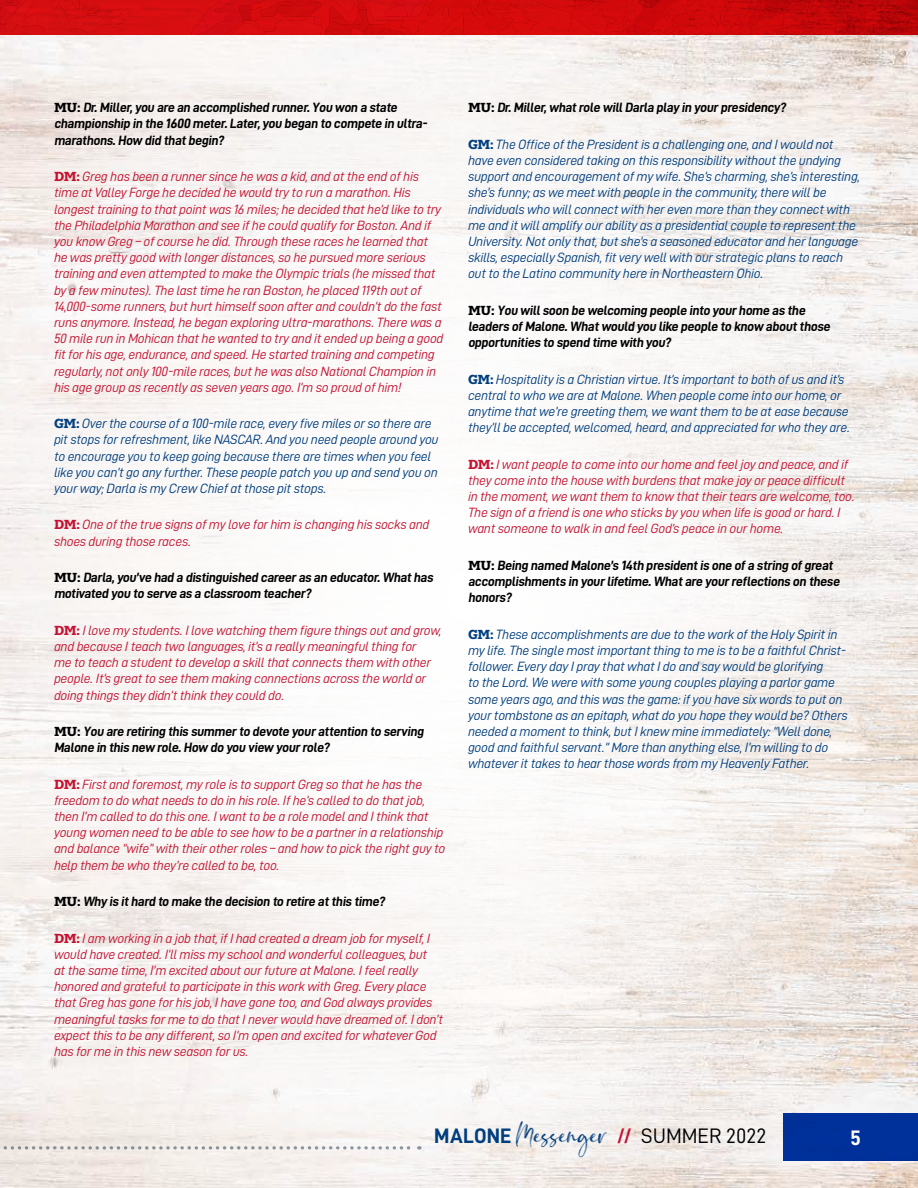
<style>
.page{position:relative;width:918px;height:1188px;background:#fff}
.page>*{position:absolute;margin:0;border:0;box-sizing:border-box;transform-origin:0 0}
.t1{font:49.5px "Greatlove";letter-spacing:.005em;color:#003e7e}
.t2{font:21px "D DIN";color:#000}
.t3{font:21px "D DIN Bold";letter-spacing:.005em;color:#003e7e}
.t4{font:21px "D DIN Bold";color:#fff}
.t5{font:13.5px/16.2px "D DIN Italic";letter-spacing:-.02em;color:#c41230}
.t6{font:13.5px/16.2px "D DIN Italic";letter-spacing:-.02em;color:#003e7e}
.t7{font:13.5px/16.2px "D DIN Bold";color:#000}
.s1{font-family:"Majora Pro";font-weight:800}
.s2{font-family:"D DIN Bold";color:#c41230}
</style>
<div class="page">
<img style="left:0;top:34px;width:918px;height:1154px">
<svg style="left:0;top:0;width:918px;height:34px;background:#ce0a0c"></svg>
<div style="left:783px;top:1114px;width:135px;height:47px;background:#00309a"></div>
<svg style="left:0;top:1146px;width:420px;height:4px"></svg>
<p class="t7" style="left:54px;top:99px;width:377px"><span class="s1">MU:</span> Dr.Miller,you are an accomplished runner.You won a state championship in the 1600 meter.Later,you began to compete in ultra&shy;marathons.How did that begin?</p>
<p class="t5" style="left:54px;top:168px;width:391px"><span class="s1">DM:</span> Greg has been a runner since he was a kid, and at the end of his time at Valley Forge he decided he would try to run a marathon. His longest training to that point was 16 miles; he decided that he’d like to try the Philadelphia Marathon and see if he could qualify for Boston. And if you know Greg – of course he did. Through these races he learned that he was pretty good with longer distances, so he pursued more serious training and even attempted to make the Olympic trials (he missed that by a few minutes). The last time he ran Boston, he placed 119th out of 14,000-some runners, but hurt himself soon after and couldn’t do the fast runs anymore. Instead, he began exploring ultra-marathons. There was a 50 mile run in Mohican that he wanted to try and it ended up being a good fit for his age, endurance, and speed. He started training and competing regularly, not only 100-mile races, but he was also National Champion in his age group as recently as seven years ago. I’m so proud of him!</p>
<p class="t6" style="left:54px;top:415px;width:386px"><span class="s1">GM:</span> Over the course of a 100-mile race, every five miles or so there are pit stops for refreshment, like NASCAR. And you need people around you to encourage you to keep going because there are times when you feel like you can’t go any further. These people patch you up and send you on your way; Darla is my Crew Chief at those pit stops.</p>
<p class="t5" style="left:54px;top:516px;width:377px"><span class="s1">DM:</span> One of the true signs of my love for him is changing his socks and shoes during those races.</p>
<p class="t7" style="left:54px;top:569px;width:383px"><span class="s1">MU:</span> Darla,you’ve had a distinguished career as an educator.What has motivated you to serve as a classroom teacher?</p>
<p class="t5" style="left:54px;top:622px;width:389px"><span class="s1">DM:</span> I love my students. I love watching them figure things out and grow, and because I teach two languages, it’s a really meaningful thing for<br>me to teach a student to develop a skill that connects them with other people. It’s great to see them making connections across the world or doing things they didn’t think they could do.</p>
<p class="t7" style="left:54px;top:723px;width:373px"><span class="s1">MU:</span> You are retiring this summer to devote your attention to serving<br>Malone in this new role.How do you view your role?</p>
<p class="t5" style="left:54px;top:776px;width:393px"><span class="s1">DM:</span> First and foremost, my role is to support Greg so that he has the freedom to do what needs to do in his role. If he’s called to do that job, then I’m called to do this one. I want to be a role model and I think that young women need to be able to see how to be a partner in a relationship and balance “wife” with their other roles – and how to pick the right guy to help them be who they’re called to be, too.</p>
<p class="t7" style="left:54px;top:893px;width:334px"><span class="s1">MU:</span> Why is it hard to make the decision to retire at this time?</p>
<p class="t5" style="left:54px;top:930px;width:391px"><span class="s1">DM:</span> I am working in a job that, if I had created a dream job for myself, I would have created. I’ll miss my school and wonderful colleagues, but<br>at the same time, I’m excited about our future at Malone. I feel really honored and grateful to participate in this work with Greg. Every place that Greg has gone for his job, I have gone too, and God always provides meaningful tasks for me to do that I never would have dreamed of. I don’t expect this to be any different, so I’m open and excited for whatever God has for me in this new season for us.</p>
<p class="t7" style="left:468px;top:99px;width:321px"><span class="s1">MU:</span> Dr.Miller,what role willDarla play in your presidency?</p>
<p class="t6" style="left:468px;top:136px;width:394px"><span class="s1">GM:</span> The Office of the President is a challenging one, and I would not have even considered taking on this responsibility without the undying support and encouragement of my wife. She’s charming, she’s interesting, she’s funny; as we meet with people in the community, there will be individuals who will connect with her even more than they connect with me and it will amplify our ability as a presidential couple to represent the University. Not only that, but she’s a seasoned educator and her language skills, especially Spanish, fit very well with our strategic plans to reach out to the Latino community here in Northeastern Ohio.</p>
<p class="t7" style="left:468px;top:302px;width:366px"><span class="s1">MU:</span> You willsoon be welcoming people into your home as the leaders ofMalone.What would you like people to know about those opportunities to spend time with you?</p>
<p class="t6" style="left:468px;top:371px;width:384px"><span class="s1">GM:</span> Hospitality is a Christian virtue. It’s important to both of us and it’s central to who we are at Malone. When people come into our home, or anytime that we’re greeting them, we want them to be at ease because they’ll be accepted, welcomed, heard, and appreciated for who they are.</p>
<p class="t5" style="left:468px;top:456px;width:388px"><span class="s1">DM:</span> I want people to come into our home and feel joy and peace, and if they come into the house with burdens that make joy or peace difficult in the moment, we want them to know that their tears are welcome, too.<br>The sign of a friend is one who sticks by you when life is good or hard. I want someone to walk in and feel God’s peace in our home.</p>
<p class="t7" style="left:468px;top:557px;width:375px"><span class="s1">MU:</span> Being named Malone’s 14th president is one ofa string ofgreat accomplishments in your lifetime.What are your reflections on these honors?</p>
<p class="t6" style="left:468px;top:626px;width:381px"><span class="s1">GM:</span> These accomplishments are due to the work of the Holy Spirit in my life. The single most important thing to me is to be a faithful Christ&shy;follower. Every day I pray that what I do and say would be glorifying<br>to the Lord. We were with some young couples playing a parlor game some years ago, and this was the game: if you have six words to put on your tombstone as an epitaph, what do you hope they would be? Others needed a moment to think, but I knew mine immediately: “Well done, good and faithful servant.” More than anything else, I’m willing to do whatever it takes to hear those words from my Heavenly Father.</p>
<h2 class="t3" style="left:434px;top:1124px;width:78px">MALONE</h2>
<h1 class="t1" style="left:516px;top:1111px;width:94px">Messenger</h1>
<h2 class="t2" style="left:617px;top:1124px;width:151px"><span class="s2">//</span> SUMMER 2022</h2>
<h2 class="t4" style="left:850px;top:1126px;width:12px">5</h2>
</div>
